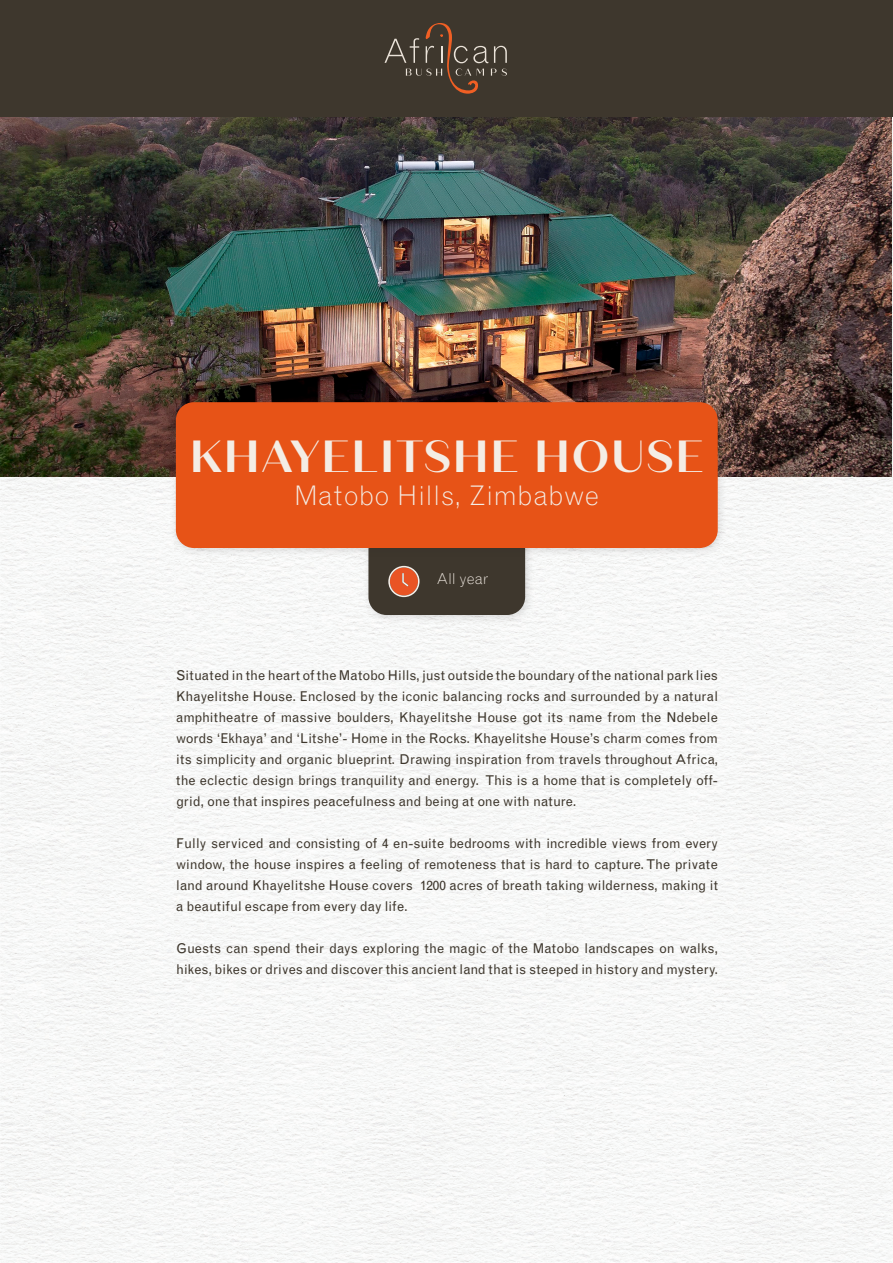
<style>
.page{position:relative;width:893px;height:1263px;background:#fff}
.page>*{position:absolute;margin:0;border:0;box-sizing:border-box;transform-origin:0 0}
.t1{font:700 45px "Quiche Sans";letter-spacing:.05em;color:#f4ede5}
.t2{font:300 27px "Grotesque MT Std";letter-spacing:.015em;color:#f4ede5}
.t3{font:300 15px "Grotesque MT Std";letter-spacing:-.005em;color:#f4ede5}
.t4{font:13.5px/21px "Grotesque MT Std";color:#3e372d;text-align:justify}
</style>
<div class="page">
<img style="left:1px;top:120px;width:892px;height:1143px">
<div style="left:362px;top:525px;width:173px;height:100px;background:#231f20;opacity:.15"></div>
<div style="left:368px;top:532px;width:157px;height:83px;background:#3e372d;border-radius:18px"></div>
<svg style="left:388px;top:566px;width:32px;height:31px"></svg>
<img style="left:1px;top:117px;width:891px;height:360px">
<div style="left:0;top:0;width:893px;height:117px;background:#3e372d"></div>
<svg style="left:385px;top:23px;width:122px;height:71px"></svg>
<div style="left:169px;top:395px;width:558px;height:163px;background:#231f20;opacity:.15"></div>
<div style="left:176px;top:402px;width:542px;height:146px;background:#e75317;border-radius:18px"></div>
<p class="t1" style="left:190px;top:429px;width:515px">KHAYELITSHE HOUSE</p>
<p class="t2" style="left:294px;top:479px;width:306px">Matobo Hills, Zimbabwe</p>
<p class="t3" style="left:437px;top:570px;width:53px">All year</p>
<p class="t4" style="left:176px;top:665px;width:543px">Situated in the heart of the Matobo Hills, just outside the boundary of the national park lies Khayelitshe House. Enclosed by the iconic balancing rocks and surrounded by a natural amphitheatre of massive boulders, Khayelitshe House got its name from the Ndebele words ‘Ekhaya’ and ‘Litshe’- Home in the Rocks. Khayelitshe House’s charm comes from its simplicity and organic blueprint. Drawing inspiration from travels throughout Africa, the eclectic design brings tranquility and energy. This is a home that is completely off&shy;grid, one that inspires peacefulness and being at one with nature.</p>
<p class="t4" style="left:176px;top:833px;width:543px">Fully serviced and consisting of 4 en-suite bedrooms with incredible views from every window, the house inspires a feeling of remoteness that is hard to capture. The private land around Khayelitshe House covers 1200 acres of breath taking wilderness, making it a beautiful escape from every day life.</p>
<p class="t4" style="left:176px;top:938px;width:543px">Guests can spend their days exploring the magic of the Matobo landscapes on walks, hikes, bikes or drives and discover this ancient land that is steeped in history and mystery.</p>
</div>
